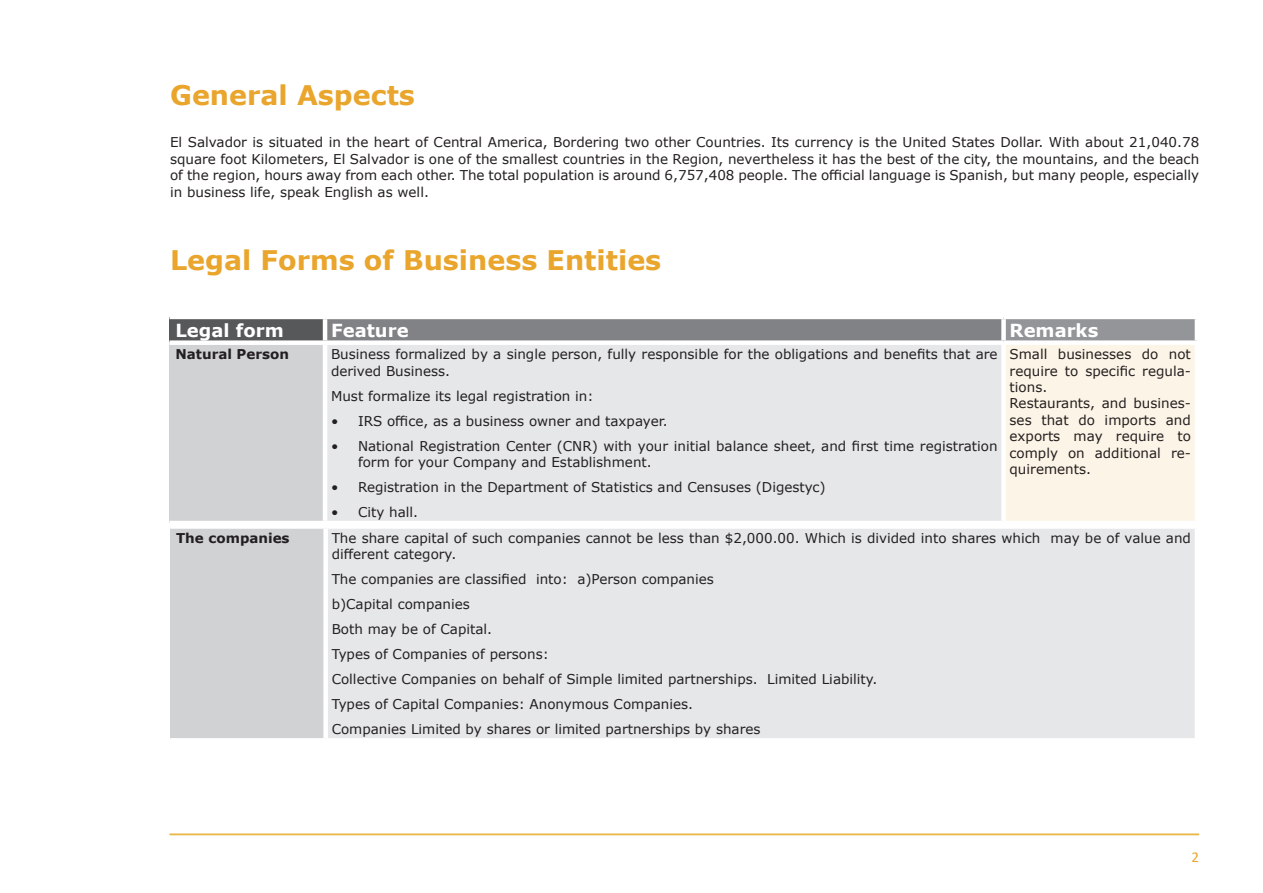
<style>
.page{position:relative;width:1263px;height:893px;background:#fff}
.page>*{position:absolute;margin:0;border:0;box-sizing:border-box;transform-origin:0 0}
.t1{font:700 27px "Verdana";color:#e9a52c}
.t2{font:700 18px "Verdana";color:#fff}
.t3{font:15px "Calibri";color:#e9a52c}
.t4{font:13.5px/16.5px "Verdana";color:#231f20}
.t5{font:700 13.5px "Verdana";color:#231f20}
</style>
<div class="page">
<hr style="left:169px;top:833px;width:1030px;height:2px;background:#e8b848">
<div style="left:170px;top:526px;width:156px;height:214px;background:#d1d2d4"></div>
<div style="left:326px;top:526px;width:871px;height:214px;background:#e6e7e9"></div>
<div style="left:170px;top:524px;width:156px;height:5px;background:#fff"></div>
<div style="left:326px;top:524px;width:873px;height:5px;background:#fff"></div>
<div style="left:323px;top:529px;width:5px;height:209px;background:#fff"></div>
<hr style="left:1195px;top:529px;width:4px;height:209px;background:#fff">
<div style="left:170px;top:738px;width:156px;height:5px;background:#fff"></div>
<div style="left:326px;top:738px;width:873px;height:5px;background:#fff"></div>
<div style="left:169px;top:317px;width:156px;height:26px;background:#57585a"></div>
<div style="left:325px;top:317px;width:678px;height:26px;background:#808285"></div>
<div style="left:1003px;top:317px;width:194px;height:26px;background:#939598"></div>
<div style="left:169px;top:343px;width:156px;height:180px;background:#d1d2d4"></div>
<div style="left:325px;top:343px;width:678px;height:180px;background:#e6e7e9"></div>
<div style="left:1003px;top:343px;width:194px;height:180px;background:#fcf4e6"></div>
<hr style="left:169px;top:315px;width:156px;height:4px;background:#fff">
<hr style="left:325px;top:315px;width:678px;height:4px;background:#fff">
<hr style="left:323px;top:319px;width:4px;height:21px;background:#fff">
<hr style="left:1003px;top:315px;width:196px;height:4px;background:#fff">
<div style="left:1001px;top:319px;width:5px;height:21px;background:#fff"></div>
<hr style="left:1195px;top:319px;width:4px;height:21px;background:#fff">
<div style="left:169px;top:340px;width:156px;height:5px;background:#fff"></div>
<div style="left:325px;top:340px;width:678px;height:5px;background:#fff"></div>
<hr style="left:323px;top:345px;width:4px;height:176px;background:#fff">
<div style="left:1003px;top:340px;width:196px;height:5px;background:#fff"></div>
<div style="left:1001px;top:345px;width:5px;height:176px;background:#fff"></div>
<hr style="left:1195px;top:345px;width:4px;height:176px;background:#fff">
<hr style="left:169px;top:521px;width:156px;height:4px;background:#fff">
<hr style="left:325px;top:521px;width:678px;height:4px;background:#fff">
<hr style="left:1003px;top:521px;width:196px;height:4px;background:#fff">
<h1 class="t1" style="left:170px;top:76px;width:246px">General Aspects</h1>
<p class="t4" style="left:170px;top:134px;width:1031px;text-align:justify">El Salvador is situated in the heart of Central America, Bordering two other Countries. Its currency is the United States Dollar. With about 21,040.78 square foot Kilometers, El Salvador is one of the smallest countries in the Region, nevertheless it has the best of the city, the mountains, and the beach of the region, hours away from each other. The total population is around 6,757,408 people. The official language is Spanish, but many people, especially in business life, speak English as well.</p>
<h1 class="t1" style="left:170px;top:242px;width:493px">Legal Forms of Business Entities</h1>
<h2 class="t2" style="left:175px;top:317px;width:110px">Legal form</h2>
<h2 class="t2" style="left:331px;top:317px;width:79px">Feature</h2>
<h2 class="t2" style="left:1009px;top:317px;width:90px">Remarks</h2>
<p class="t5" style="left:175px;top:345px;width:115px">Natural Person</p>
<p class="t4" style="left:331px;top:346px;width:668px">Business formalized by a single person, fully responsible for the obligations and benefits that are derived Business.</p>
<p class="t4" style="left:331px;top:387px;width:264px">Must formalize its legal registration in:</p>
<p class="t4" style="left:331px;top:412px;width:338px">• IRS office, as a business owner and taxpayer.</p>
<p class="t4" style="left:358px;top:437px;width:641px;text-indent:-27px">• National Registration Center (CNR) with your initial balance sheet, and first time registration form for your Company and Establishment.</p>
<p class="t4" style="left:331px;top:479px;width:496px">• Registration in the Department of Statistics and Censuses (Digestyc)</p>
<p class="t4" style="left:331px;top:504px;width:89px">• City hall.</p>
<p class="t4" style="left:1009px;top:346px;width:183px">Small businesses do not require to specific regula&shy;tions.<br>Restaurants, and busines&shy;ses that do imports and exports may require to comply on additional re&shy;quirements.</p>
<p class="t5" style="left:176px;top:528px;width:115px">The companies</p>
<p class="t4" style="left:332px;top:529px;width:861px">The share capital of such companies cannot be less than $2,000.00. Which is divided into shares which may be of value and different category.</p>
<p class="t4" style="left:332px;top:567px;width:547px;line-height:25px">The companies are classified into: a)Person companies<br>b)Capital companies<br>Both may be of Capital.<br>Types of Companies of persons:<br>Collective Companies on behalf of Simple limited partnerships. Limited Liability.<br>Types of Capital Companies: Anonymous Companies.<br>Companies Limited by shares or limited partnerships by shares</p>
<p class="t3" style="left:1191px;top:846px;width:9px">2</p>
</div>
